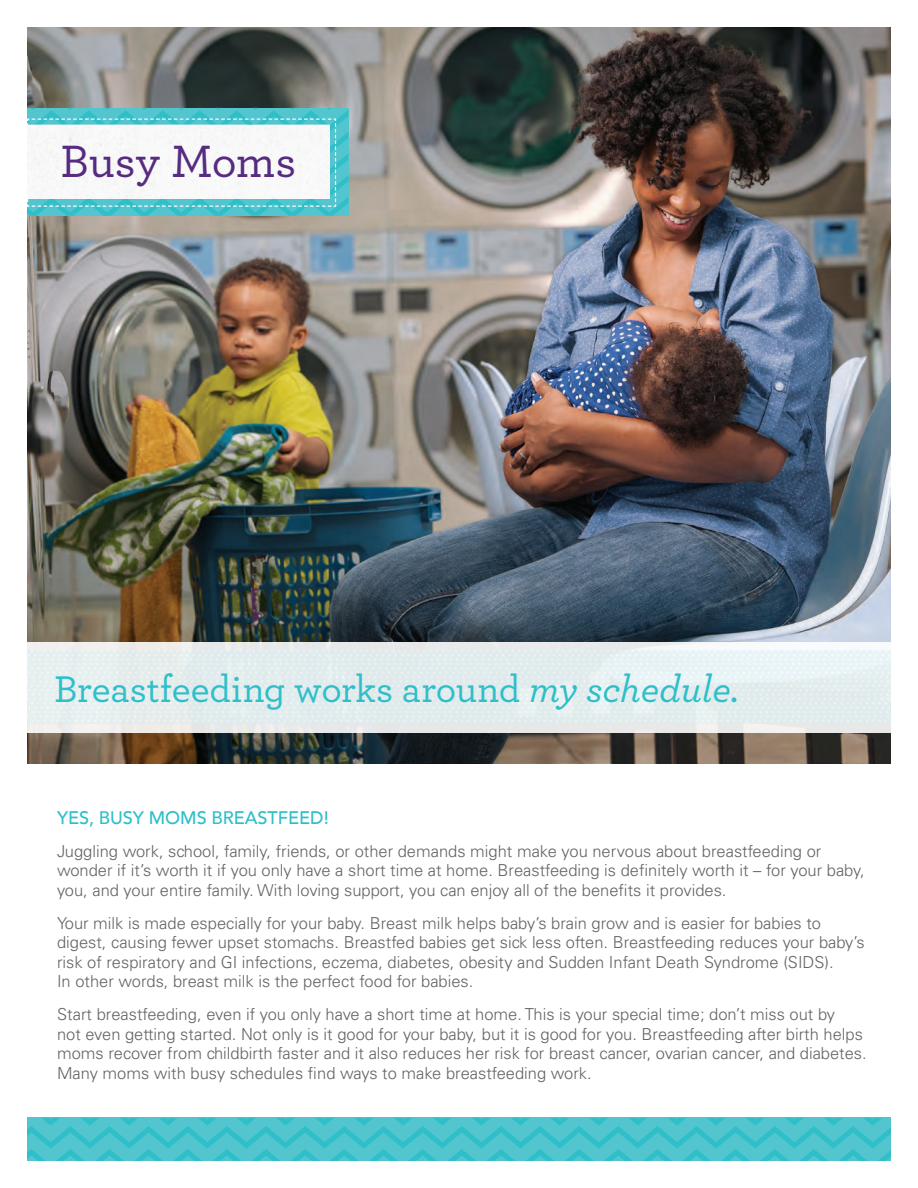
<style>
.page{position:relative;width:918px;height:1188px;background:#fff}
.page>*{position:absolute;margin:0;border:0;box-sizing:border-box;transform-origin:0 0}
.t1{font:500 47.55px "Archer";letter-spacing:-.005em;color:#562b80}
.t2{font:500 39px "Archer";letter-spacing:-.005em;color:#2ebfc9}
.t3{font:500 18.15px "Avenir";letter-spacing:-.005em;color:#2ebfc9}
.t4{font:300 16.5px/19.5px "Univers LT Std";color:#636366}
.s1{font-style:italic}
</style>
<div class="page">
<img style="left:27px;top:27px;width:864px;height:736px">
<div style="left:27px;top:642px;width:864px;height:90px;background:linear-gradient(to right,#ebeae8,#edeef0)"></div>
<div style="left:27px;top:650px;width:864px;height:74px;background:#e0ebec"></div>
<svg style="left:27px;top:650px;width:863px;height:72px"></svg>
<svg style="left:27px;top:108px;width:321px;height:108px;background:#50c5ce"></svg>
<img style="left:27px;top:125px;width:303px;height:74px">
<svg style="left:27px;top:1118px;width:864px;height:43px;background:#48c3cc"></svg>
<p class="t1" style="left:60px;top:127px;width:237px">Busy Moms</p>
<p class="t2" style="left:54px;top:661px;width:686px">Breastfeeding works around <span class="s1">my schedule</span>.</p>
<p class="t3" style="left:57px;top:802px;width:273px">YES, BUSY MOMS BREASTFEED!</p>
<p class="t4" style="left:57px;top:841px;width:809px">Juggling work, school, family, friends, or other demands might make you nervous about breastfeeding or wonder if it’s worth it if you only have a short time at home. Breastfeeding is definitely worth it – for your baby, you, and your entire family. With loving support, you can enjoy all of the benefits it provides.</p>
<p class="t4" style="left:57px;top:913px;width:809px">Your milk is made especially for your baby. Breast milk helps baby’s brain grow and is easier for babies to digest, causing fewer upset stomachs. Breastfed babies get sick less often. Breastfeeding reduces your baby’s risk of respiratory and GI infections, eczema, diabetes, obesity and Sudden Infant Death Syndrome (SIDS).<br>In other words, breast milk is the perfect food for babies.</p>
<p class="t4" style="left:57px;top:1005px;width:811px">Start breastfeeding, even if you only have a short time at home. This is your special time; don’t miss out by<br>not even getting started. Not only is it good for your baby, but it is good for you. Breastfeeding after birth helps moms recover from childbirth faster and it also reduces her risk for breast cancer, ovarian cancer, and diabetes.<br>Many moms with busy schedules find ways to make breastfeeding work.</p>
</div>
